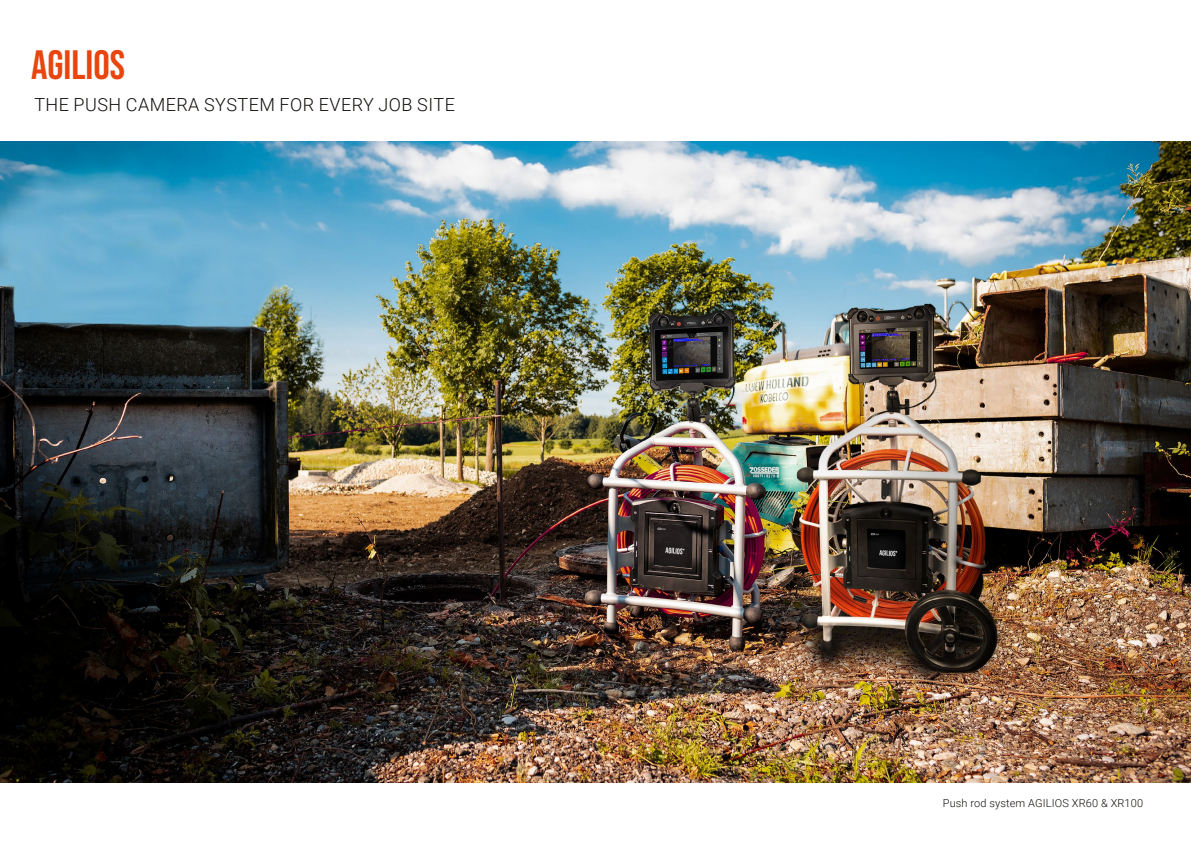
<style>
.page{position:relative;width:1191px;height:842px;background:#fff}
.page>*{position:absolute;margin:0;border:0;box-sizing:border-box;transform-origin:0 0}
.t1{font:41px "Bebas Neue";color:#e8450f}
.t2{font:300 18px "Roboto";letter-spacing:.025em;color:#13100d}
.t3{font:300 11px "Roboto";letter-spacing:.01em;color:#13100d}
</style>
<div class="page">
<img style="left:0;top:142px;width:1191px;height:640px">
<h1 class="t1" style="left:31px;top:41px;width:95px">AGILIOS</h1>
<p class="t2" style="left:34px;top:92px;width:422px">THE PUSH CAMERA SYSTEM FOR EVERY JOB SITE</p>
<p class="t3" style="left:943px;top:796px;width:202px">Push rod system AGILIOS XR60 &amp; XR100</p>
</div>
